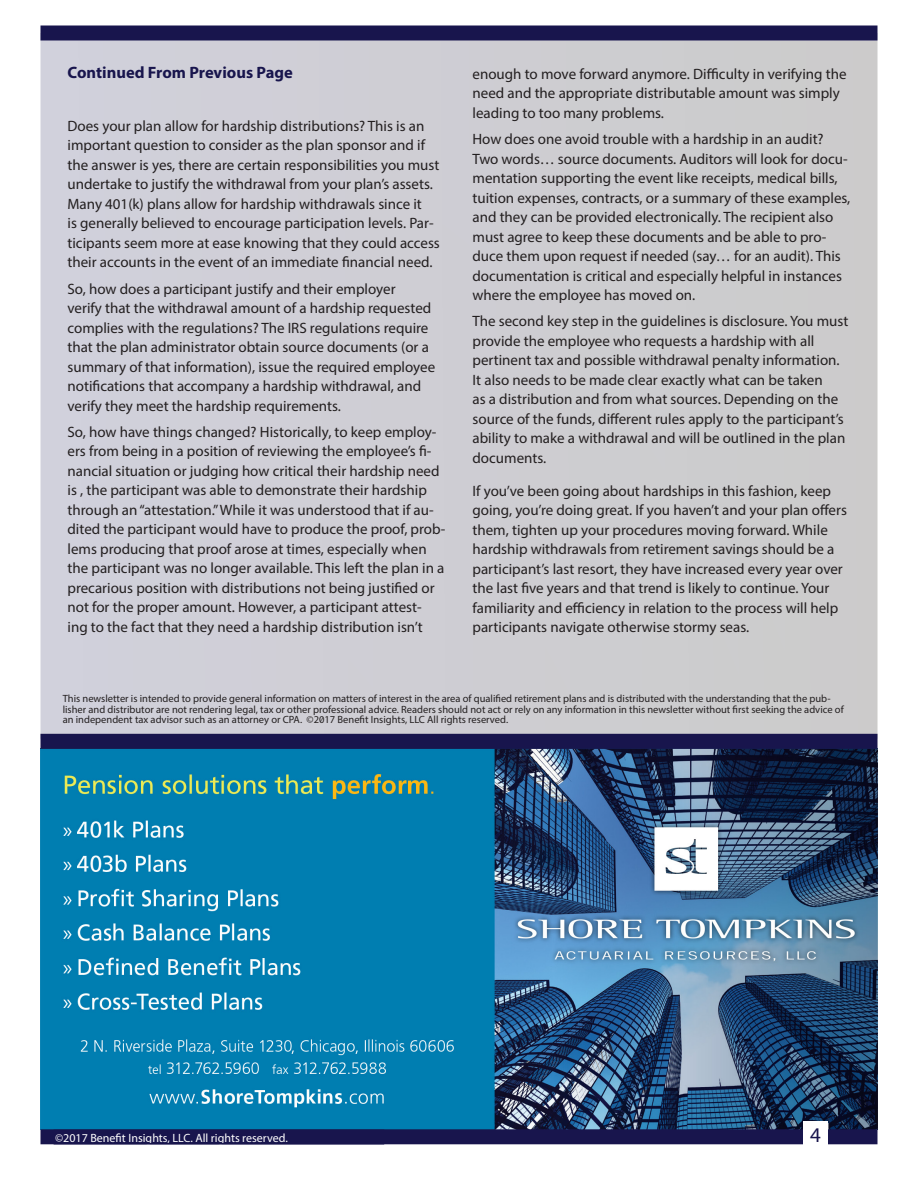
<style>
.page{position:relative;width:918px;height:1188px;background:#fff}
.page>*{position:absolute;margin:0;border:0;box-sizing:border-box;transform-origin:0 0}
.t1{font:21px "Myriad Pro";color:#18154d}
.headline{font:700 16.5px "Myriad Pro";color:#18154d}
.body{font:15px/19.5px "Myriad Pro";color:#231f20}
.t2{font:12px "Myriad Pro";color:#fff}
.t3{font:10.5px/10.5px "Myriad Pro";color:#231f20}
</style>
<div class="page">
<div style="left:40px;top:33px;width:838px;height:706px;background:#cecdd3"></div>
<img style="left:41px;top:749px;width:836px;height:380px">
<div style="left:40px;top:26px;width:838px;height:14px;background:#18154d"></div>
<div style="left:40px;top:1129px;width:838px;height:15px;background:#18154d"></div>
<div style="left:804px;top:1121px;width:24px;height:24px;background:#fff"></div>
<div style="left:40px;top:734px;width:838px;height:15px;background:#18154d"></div>
<p class="headline" style="left:68px;top:62px;width:227px">Continued From Previous Page</p>
<p class="body" style="left:68px;top:116px;width:374px">Does your plan allow for hardship distributions? This is an important question to consider as the plan sponsor and if the answer is yes, there are certain responsibilities you must undertake to justify the withdrawal from your plan’s assets.<br>Many 401(k) plans allow for hardship withdrawals since it<br>is generally believed to encourage participation levels. Par&shy;ticipants seem more at ease knowing that they could access their accounts in the event of an immediate financial need.</p>
<p class="body" style="left:68px;top:279px;width:369px">So, how does a participant justify and their employer<br>verify that the withdrawal amount of a hardship requested complies with the regulations? The IRS regulations require that the plan administrator obtain source documents (or a summary of that information), issue the required employee notifications that accompany a hardship withdrawal, and verify they meet the hardship requirements.</p>
<p class="body" style="left:68px;top:422px;width:380px">So, how have things changed? Historically, to keep employ&shy;ers from being in a position of reviewing the employee’s fi&shy;nancial situation or judging how critical their hardship need is , the participant was able to demonstrate their hardship through an “attestation.” While it was understood that if au&shy;dited the participant would have to produce the proof, prob&shy;lems producing that proof arose at times, especially when the participant was no longer available. This left the plan in a precarious position with distributions not being justified or not for the proper amount. However, a participant attest&shy;ing to the fact that they need a hardship distribution isn’t</p>
<p class="body" style="left:472px;top:64px;width:376px">enough to move forward anymore. Difficulty in verifying the need and the appropriate distributable amount was simply leading to too many problems.</p>
<p class="body" style="left:472px;top:129px;width:379px">How does one avoid trouble with a hardship in an audit?<br>Two words… source documents. Auditors will look for docu&shy;mentation supporting the event like receipts, medical bills, tuition expenses, contracts, or a summary of these examples, and they can be provided electronically. The recipient also must agree to keep these documents and be able to pro&shy;duce them upon request if needed (say… for an audit). This documentation is critical and especially helpful in instances where the employee has moved on.</p>
<p class="body" style="left:472px;top:311px;width:377px">The second key step in the guidelines is disclosure. You must provide the employee who requests a hardship with all pertinent tax and possible withdrawal penalty information.<br>It also needs to be made clear exactly what can be taken<br>as a distribution and from what sources. Depending on the source of the funds, different rules apply to the participant’s ability to make a withdrawal and will be outlined in the plan documents.</p>
<p class="body" style="left:472px;top:481px;width:376px">If you’ve been going about hardships in this fashion, keep going, you’re doing great. If you haven’t and your plan offers them, tighten up your procedures moving forward. While hardship withdrawals from retirement savings should be a participant’s last resort, they have increased every year over the last five years and that trend is likely to continue. Your familiarity and efficiency in relation to the process will help participants navigate otherwise stormy seas.</p>
<p class="t3" style="left:63px;top:693px;width:783px">This newsletter is intended to provide general information on matters of interest in the area of qualified retirement plans and is distributed with the understanding that the pub&shy;lisher and distributor are not rendering legal, tax or other professional advice. Readers should not act or rely on any information in this newsletter without first seeking the advice of an independent tax advisor such as an attorney or CPA. ©2017 Benefit Insights, LLC All rights reserved.</p>
<p class="t2" style="left:55px;top:1130px;width:234px">©2017 Benefit Insights, LLC. All rights reserved.</p>
<p class="t1" style="left:810px;top:1122px;width:12px">4</p>
</div>
